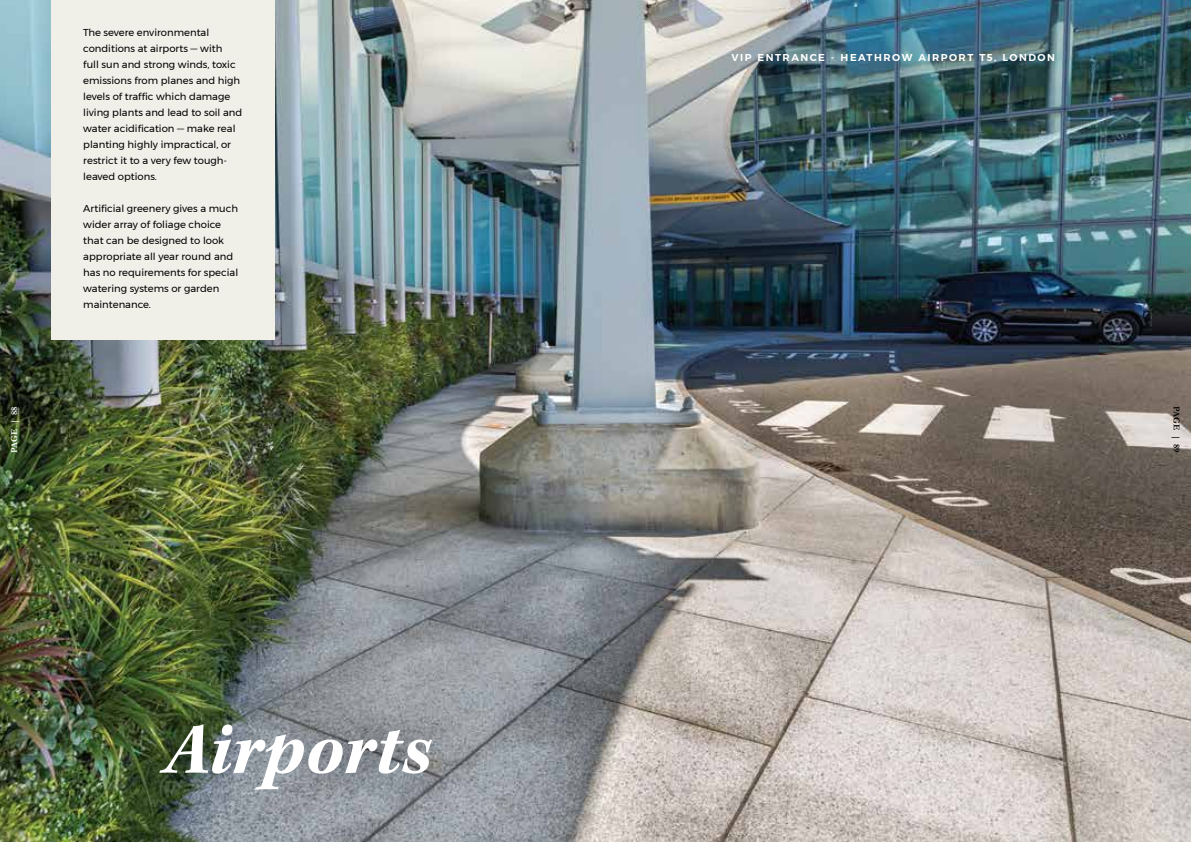
<style>
.page{position:relative;width:1191px;height:842px;background:#fff}
.page>*{position:absolute;margin:0;border:0;box-sizing:border-box;transform-origin:0 0}
.t1{font:italic 700 75px "Kepler Std";color:#fff}
.t2{font:10px/16px "Montserrat";color:#000}
.t3{font:600 10px "Montserrat";letter-spacing:.15em;color:#fff}
.t4{font:700 9px "Garamond";color:#fff}
.t5{font:700 9px "Garamond";color:#000}
</style>
<div class="page">
<img style="left:0;top:0;width:1191px;height:842px">
<div style="left:51px;top:0;width:223px;height:339px;background:#f0efe8"></div>
<p class="t4" style="left:8px;top:452px;width:48px;rotate:-90deg">PAGE | 88</p>
<p class="t2" style="left:83px;top:24px;width:160px">The severe environmental conditions at airports — with<br>full sun and strong winds, toxic emissions from planes and high levels of traffic which damage living plants and lead to soil and water acidification — make real planting highly impractical, or restrict it to a very few tough&shy;leaved options.</p>
<p class="t2" style="left:83px;top:200px;width:156px">Artificial greenery gives a much wider array of foliage choice that can be designed to look appropriate all year round and has no requirements for special watering systems or garden maintenance.</p>
<h1 class="t1" style="left:164px;top:707px;width:269px">Airports</h1>
<p class="t3" style="left:731px;top:49px;width:325px">VIP ENTRANCE - HEATHROW AIRPORT T5, LONDON</p>
<p class="t5" style="left:1182px;top:406px;width:48px;rotate:90deg">PAGE | 89</p>
</div>
